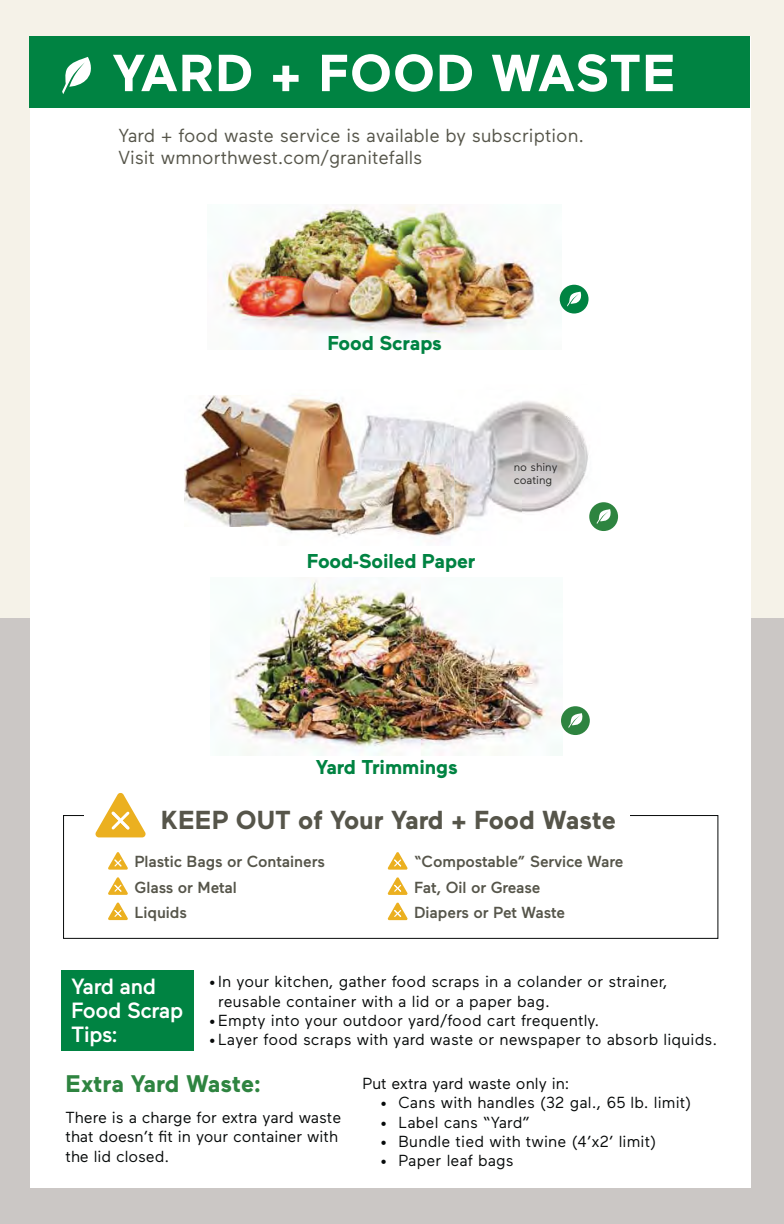
<style>
.page{position:relative;width:784px;height:1224px;background:#fff}
.page>*{position:absolute;margin:0;border:0;box-sizing:border-box;transform-origin:0 0}
.t1{font:700 52px "Maax";letter-spacing:.015em;color:#fff}
.t2{font:700 26px "Maax";color:#56554a}
.t3{font:700 24px "Maax";letter-spacing:-.005em;color:#2e8440}
.t4{font:500 22px/24px "Maax";letter-spacing:-.02em;color:#fff}
.t5{font:700 20px "Maax";letter-spacing:-.005em;color:#008342}
.t6{font:18.8px/22px "Maax";color:#56554a}
.t7{font:16px/19.2px "Maax";letter-spacing:.01em;color:#070a0a}
.t8{font:500 16px/25.2px "Maax";letter-spacing:-.005em;color:#56554a}
.t9{font:11.2px/13px "Maax";color:#2b2a29}
.s1{color:#2b2b29}
</style>
<div class="page">
<div style="left:0;top:603px;width:784px;height:621px;background:#cbc7c5"></div>
<div style="left:0;top:0;width:784px;height:618px;background:#f5f2e8"></div>
<div style="left:30px;top:36px;width:720px;height:1152px;background:#fff"></div>
<div style="left:30px;top:36px;width:720px;height:72px;background:#008342"></div>
<img style="left:522px;top:401px;width:78px;height:130px">
<img style="left:522px;top:463px;width:35px;height:10px">
<img style="left:522px;top:476px;width:29px;height:10px">
<img style="left:185px;top:395px;width:56px;height:131px">
<div style="left:63px;top:815px;width:655px;height:124px;border:1px solid #070a0a"></div>
<div style="left:84px;top:798px;width:545px;height:46px;background:#fff"></div>
<svg style="left:95px;top:793px;width:51px;height:44px"></svg>
<svg style="left:108px;top:852px;width:20px;height:18px"></svg>
<svg style="left:108px;top:877px;width:20px;height:18px"></svg>
<svg style="left:108px;top:902px;width:20px;height:18px"></svg>
<svg style="left:62px;top:57px;width:29px;height:37px"></svg>
<img style="left:219px;top:205px;width:342px;height:131px">
<div style="left:560px;top:285px;width:28px;height:29px;background:#008342;border-radius:50%"></div>
<svg style="left:567px;top:292px;width:14px;height:15px"></svg>
<div style="left:589px;top:502px;width:29px;height:29px;background:#2e8440;border-radius:50%"></div>
<svg style="left:596px;top:509px;width:15px;height:15px"></svg>
<img style="left:229px;top:579px;width:334px;height:176px">
<div style="left:561px;top:706px;width:29px;height:29px;background:#2e8440;border-radius:50%"></div>
<svg style="left:568px;top:713px;width:14px;height:15px"></svg>
<div style="left:62px;top:971px;width:132px;height:80px;background:#008342"></div>
<svg style="left:387px;top:852px;width:21px;height:18px"></svg>
<svg style="left:387px;top:877px;width:21px;height:18px"></svg>
<svg style="left:387px;top:902px;width:21px;height:18px"></svg>
<img style="left:241px;top:397px;width:215px;height:141px">
<img style="left:454px;top:397px;width:68px;height:134px">
<svg style="left:514px;top:463px;width:8px;height:23px"></svg>
<h1 class="t1" style="left:112px;top:54px;width:565px">YARD + FOOD WASTE</h1>
<p class="t6" style="left:119px;top:126px;width:467px">Yard + food waste service is available by subscription.<br>Visit wmnorthwest.com/granitefalls</p>
<p class="t5" style="left:327px;top:336px;width:116px">Food Scraps</p>
<p class="t5" style="left:307px;top:553px;width:170px">Food-Soiled Paper</p>
<p class="t9" style="left:514px;top:461px;width:45px"><span class="s1">no</span> shiny <span class="s1">co</span>ating</p>
<p class="t5" style="left:316px;top:760px;width:143px">Yard Trimmings</p>
<h2 class="t2" style="left:161px;top:811px;width:456px">KEEP OUT of Your Yard + Food Waste</h2>
<p class="t8" style="left:134px;top:850px;width:192px">Plastic Bags or Containers<br>Glass or Metal<br>Liquids</p>
<p class="t8" style="left:414px;top:851px;width:211px">“Compostable” Service Ware<br>Fat, Oil or Grease<br>Diapers or Pet Waste</p>
<p class="t7" style="left:218px;top:973px;width:451px;text-indent:-9px">• In your kitchen, gather food scraps in a colander or strainer, reusable container with a lid or a paper bag.</p>
<p class="t7" style="left:209px;top:1012px;width:392px">• Empty into your outdoor yard/food cart frequently.</p>
<p class="t7" style="left:209px;top:1031px;width:509px">• Layer food scraps with yard waste or newspaper to absorb liquids.</p>
<p class="t7" style="left:362px;top:1075px;width:208px">Put extra yard waste only in:</p>
<p class="t7" style="left:380px;top:1094px;width:312px">• Cans with handles (32 gal., 65 lb. limit)</p>
<p class="t7" style="left:380px;top:1114px;width:151px">• Label cans “Yard”</p>
<p class="t7" style="left:380px;top:1133px;width:277px">• Bundle tied with twine (4’x2’ limit)</p>
<p class="t7" style="left:380px;top:1152px;width:135px">• Paper leaf bags</p>
<h3 class="t4" style="left:71px;top:976px;width:114px">Yard and<br>Food Scrap<br>Tips:</h3>
<h3 class="t3" style="left:66px;top:1075px;width:197px">Extra Yard Waste:</h3>
<p class="t7" style="left:66px;top:1109px;width:277px">There is a charge for extra yard waste that doesn’t fit in your container with the lid closed.</p>
</div>
